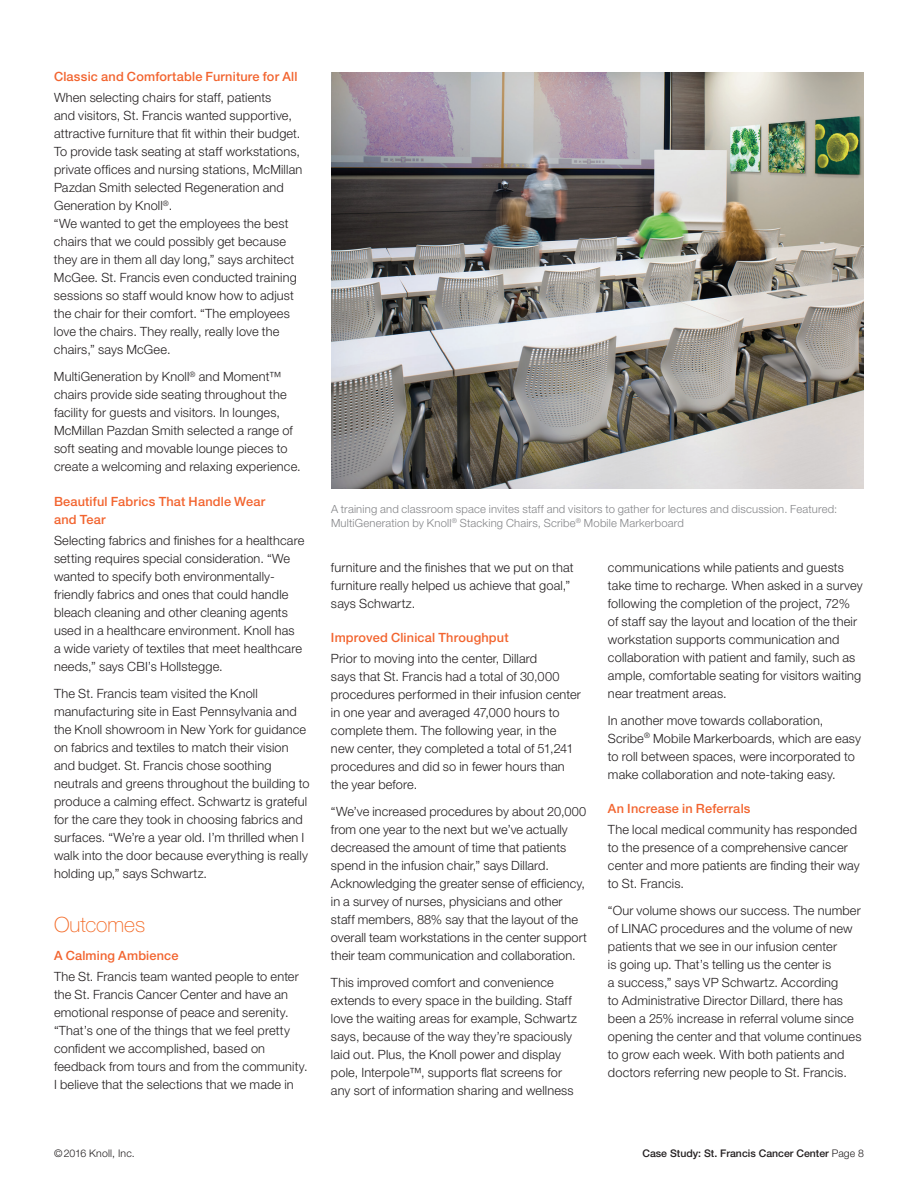
<style>
.page{position:relative;width:918px;height:1188px;background:#fff}
.page>*{position:absolute;margin:0;border:0;box-sizing:border-box;transform-origin:0 0}
.t1{font:100 21px "Helvetica Neue LT Std";color:#f36621}
.t2{font:300 12.75px/18px "Helvetica Neue LT Std";letter-spacing:.01em;color:#231f20}
.t3{font:500 12.75px/18px "Helvetica Neue LT Std";letter-spacing:.015em;color:#f2642f}
.t4{font:300 11.25px/13.5px "Helvetica Neue LT Std";letter-spacing:.015em;color:#848588}
.t5{font:500 10.5px "Helvetica Neue LT Std";color:#231f20}
.t6{font:300 10.5px "Helvetica Neue LT Std";letter-spacing:.015em;color:#231f20}
.s1{font-weight:300}
</style>
<div class="page">
<img style="left:331px;top:72px;width:533px;height:417px">
<p class="t3" style="left:54px;top:67px;width:245px">Classic and Comfortable Furniture for All</p>
<p class="t2" style="left:54px;top:88px;width:250px">When selecting chairs for staff, patients<br>and visitors, St. Francis wanted supportive, attractive furniture that fit within their budget.<br>To provide task seating at staff workstations, private offices and nursing stations, McMillan Pazdan Smith selected Regeneration and Generation by Knoll<sup>®</sup>.<br>“We wanted to get the employees the best chairs that we could possibly get because they are in them all day long,” says architect McGee. St. Francis even conducted training sessions so staff would know how to adjust the chair for their comfort. “The employees love the chairs. They really, really love the chairs,” says McGee.</p>
<p class="t2" style="left:54px;top:367px;width:248px">MultiGeneration by Knoll<sup>®</sup> and Moment™ chairs provide side seating throughout the facility for guests and visitors. In lounges, McMillan Pazdan Smith selected a range of soft seating and movable lounge pieces to create a welcoming and relaxing experience.</p>
<p class="t3" style="left:54px;top:492px;width:213px">Beautiful Fabrics That Handle Wear and Tear</p>
<p class="t2" style="left:54px;top:531px;width:252px">Selecting fabrics and finishes for a healthcare setting requires special consideration. “We wanted to specify both environmentally&shy;friendly fabrics and ones that could handle bleach cleaning and other cleaning agents used in a healthcare environment. Knoll has a wide variety of textiles that meet healthcare needs,” says CBI’s Hollstegge.</p>
<p class="t2" style="left:54px;top:684px;width:257px">The St. Francis team visited the Knoll manufacturing site in East Pennsylvania and the Knoll showroom in New York for guidance on fabrics and textiles to match their vision and budget. St. Francis chose soothing neutrals and greens throughout the building to produce a calming effect. Schwartz is grateful for the care they took in choosing fabrics and surfaces. “We’re a year old. I’m thrilled when I walk into the door because everything is really holding up,” says Schwartz.</p>
<h1 class="t1" style="left:54px;top:912px;width:93px">Outcomes</h1>
<p class="t3" style="left:54px;top:946px;width:126px">A Calming Ambience</p>
<p class="t2" style="left:54px;top:967px;width:255px">The St. Francis team wanted people to enter the St. Francis Cancer Center and have an emotional response of peace and serenity. “That’s one of the things that we feel pretty confident we accomplished, based on feedback from tours and from the community.<br>I believe that the selections that we made in</p>
<p class="t4" style="left:331px;top:502px;width:508px">A training and classroom space invites staff and visitors to gather for lectures and discussion. Featured:<br>MultiGeneration by Knoll<sup>®</sup> Stacking Chairs, Scribe<sup>®</sup> Mobile Markerboard</p>
<p class="t2" style="left:331px;top:558px;width:244px">furniture and the finishes that we put on that furniture really helped us achieve that goal,” says Schwartz.</p>
<p class="t3" style="left:331px;top:628px;width:179px">Improved Clinical Throughput</p>
<p class="t2" style="left:331px;top:649px;width:251px">Prior to moving into the center, Dillard<br>says that St. Francis had a total of 30,000 procedures performed in their infusion center in one year and averaged 47,000 hours to complete them. The following year, in the new center, they completed a total of 51,241 procedures and did so in fewer hours than the year before.</p>
<p class="t2" style="left:331px;top:802px;width:258px">“We’ve increased procedures by about 20,000 from one year to the next but we’ve actually decreased the amount of time that patients spend in the infusion chair,” says Dillard.<br>Acknowledging the greater sense of efficiency, in a survey of nurses, physicians and other staff members, 88% say that the layout of the overall team workstations in the center support their team communication and collaboration.</p>
<p class="t2" style="left:331px;top:973px;width:248px">This improved comfort and convenience extends to every space in the building. Staff love the waiting areas for example, Schwartz says, because of the way they’re spaciously laid out. Plus, the Knoll power and display pole, Interpole™, supports flat screens for any sort of information sharing and wellness</p>
<p class="t2" style="left:608px;top:558px;width:256px">communications while patients and guests take time to recharge. When asked in a survey following the completion of the project, 72% of staff say the layout and location of the their workstation supports communication and collaboration with patient and family, such as ample, comfortable seating for visitors waiting near treatment areas.</p>
<p class="t2" style="left:608px;top:711px;width:255px">In another move towards collaboration, Scribe<sup>®</sup> Mobile Markerboards, which are easy to roll between spaces, were incorporated to make collaboration and note-taking easy.</p>
<p class="t3" style="left:608px;top:799px;width:144px">An Increase in Referrals</p>
<p class="t2" style="left:608px;top:820px;width:253px">The local medical community has responded to the presence of a comprehensive cancer center and more patients are finding their way to St. Francis.</p>
<p class="t2" style="left:608px;top:901px;width:255px">“Our volume shows our success. The number of LINAC procedures and the volume of new patients that we see in our infusion center<br>is going up. That’s telling us the center is<br>a success,” says VP Schwartz. According<br>to Administrative Director Dillard, there has been a 25% increase in referral volume since opening the center and that volume continues to grow each week. With both patients and doctors referring new people to St. Francis.</p>
<p class="t6" style="left:54px;top:1146px;width:82px">©2016 Knoll, Inc.</p>
<p class="t5" style="left:642px;top:1147px;width:223px">Case Study: St. Francis Cancer Center <span class="s1">Page 8</span></p>
</div>
